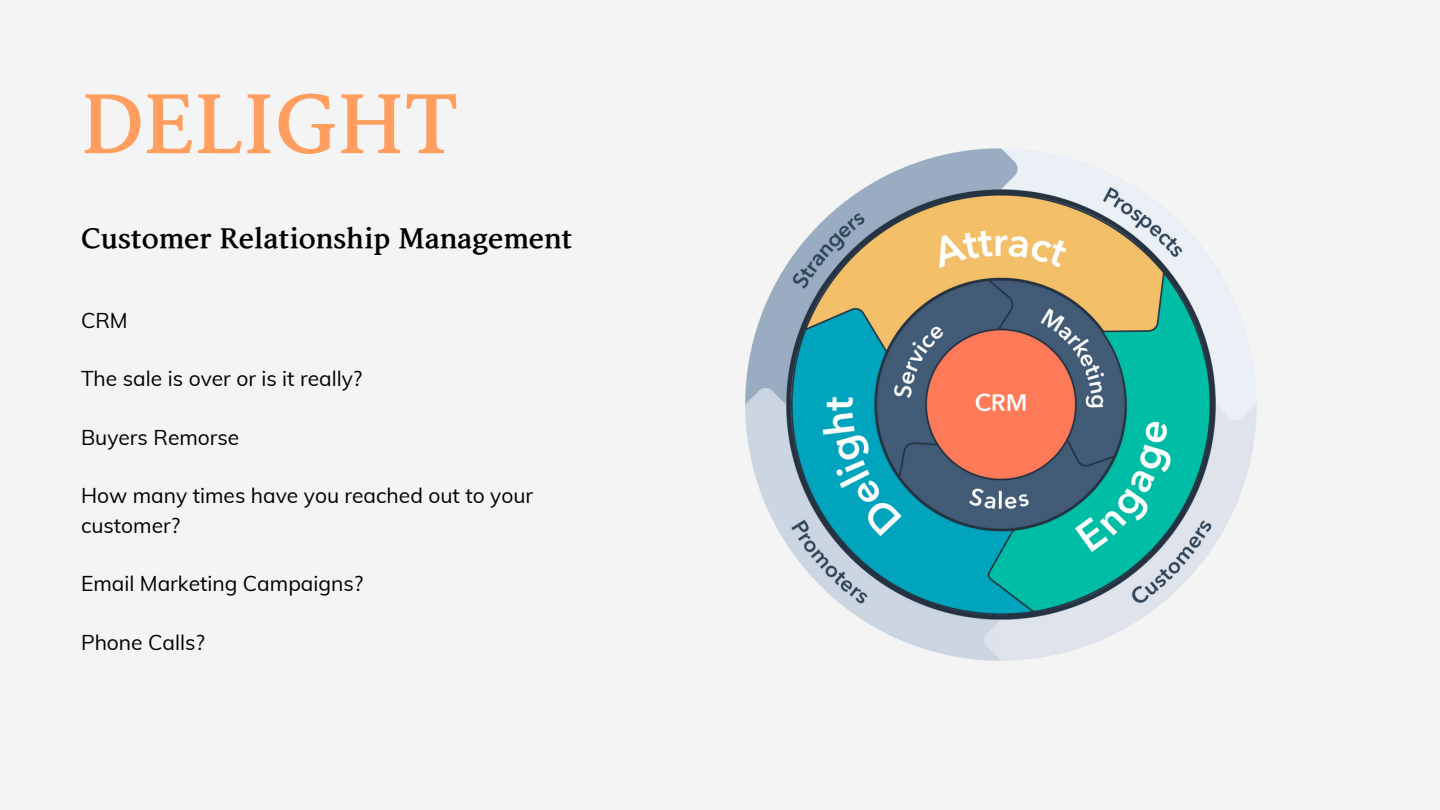
<style>
.page{position:relative;width:1440px;height:810px;background:#f4f4f4}
.page>*{position:absolute;margin:0;border:0;box-sizing:border-box;transform-origin:0 0}
.t1{font:82px "Arita buri Bold OTF";color:#ff9e5e}
.t2{font:28px "Arita buri Bold OTF";color:#000}
.t3{font:21px/29.2px "Muli";color:#000}
</style>
<div class="page">
<img style="left:745px;top:148px;width:512px;height:513px">
<h1 class="t1" style="left:81px;top:78px;width:379px">DELIGHT</h1>
<h2 class="t2" style="left:81px;top:222px;width:493px">Customer Relationship Management</h2>
<p class="t3" style="left:81px;top:305px;width:48px">CRM</p>
<p class="t3" style="left:81px;top:364px;width:283px">The sale is over or is it really?</p>
<p class="t3" style="left:81px;top:422px;width:160px">Buyers Remorse</p>
<p class="t3" style="left:81px;top:481px;width:454px">How many times have you reached out to your customer?</p>
<p class="t3" style="left:81px;top:569px;width:284px">Email Marketing Campaigns?</p>
<p class="t3" style="left:81px;top:627px;width:125px">Phone Calls?</p>
</div>
